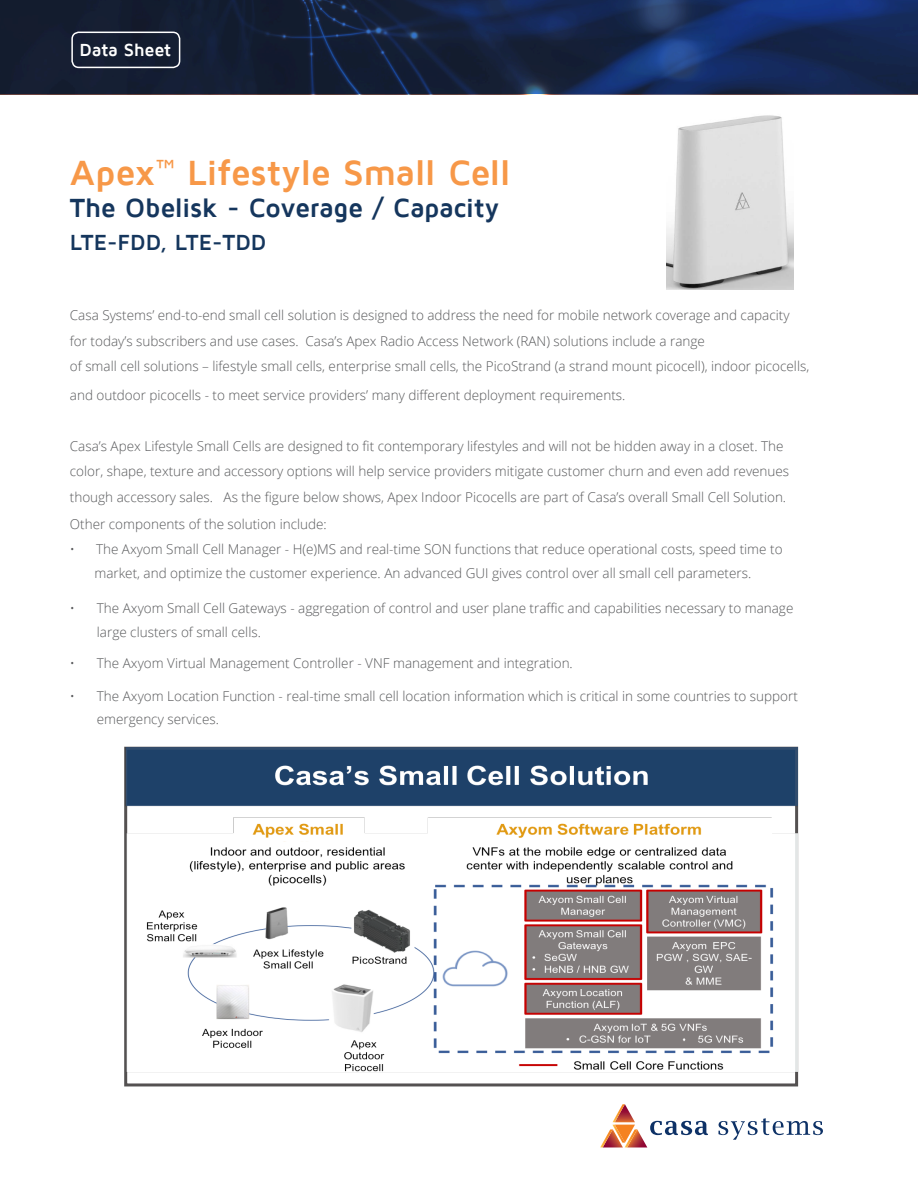
<style>
.page{position:relative;width:918px;height:1188px;background:#fff}
.page>*{position:absolute;margin:0;border:0;box-sizing:border-box;transform-origin:0 0}
.t1{font:700 36px "Maven Pro";letter-spacing:-.015em;color:#f79848}
.t2{font:700 27px "Maven Pro";letter-spacing:-.015em;color:#15365d}
.t3{font:700 22.5px "Maven Pro";color:#15365d}
.doc_category{font:700 18px "Maven Pro";letter-spacing:-.015em;color:#fff}
.body_copy{font:300 13.5px/28.5px "Open Sans";color:#57585a}
</style>
<div class="page">
<svg style="left:0;top:0;width:918px;height:94px;background:#152547"></svg>
<div style="left:71px;top:32px;width:109px;height:36px;border:2px solid #fff;border-radius:7px"></div>
<svg style="left:600px;top:1104px;width:108px;height:44px"></svg>
<svg style="left:718px;top:1118px;width:105px;height:22px"></svg>
<img style="left:128px;top:751px;width:666px;height:322px">
<img style="left:667px;top:115px;width:126px;height:174px">
<div style="left:124px;top:747px;width:674px;height:339px;border:3px solid #231f20"></div>
<p class="doc_category" style="left:80px;top:40px;width:93px">Data Sheet</p>
<h1 class="t1" style="left:70px;top:153px;width:443px">Apex<sup>™</sup> Lifestyle Small Cell</h1>
<h1 class="t2" style="left:70px;top:194px;width:431px">The Obelisk - Coverage / Capacity</h1>
<h1 class="t3" style="left:70px;top:231px;width:198px">LTE-FDD, LTE-TDD</h1>
<p class="body_copy" style="left:70px;top:301px;width:721px">Casa Systems’ end-to-end small cell solution is designed to address the need for mobile network coverage and capacity</p>
<p class="body_copy" style="left:70px;top:326px;width:637px">for today’s subscribers and use cases. Casa’s Apex Radio Access Network (RAN) solutions include a range</p>
<p class="body_copy" style="left:70px;top:352px;width:741px">of small cell solutions – lifestyle small cells, enterprise small cells, the PicoStrand (a strand mount picocell), indoor picocells, and outdoor picocells - to meet service providers’ many different deployment requirements.</p>
<p class="body_copy" style="left:70px;top:431px;width:715px">Casa’s Apex Lifestyle Small Cells are designed to fit contemporary lifestyles and will not be hidden away in a closet. The</p>
<p class="body_copy" style="left:70px;top:457px;width:721px">color, shape, texture and accessory options will help service providers mitigate customer churn and even add revenues</p>
<p class="body_copy" style="left:70px;top:483px;width:718px;line-height:27px">though accessory sales. As the figure below shows, Apex Indoor Picocells are part of Casa’s overall Small Cell Solution.<br>Other components of the solution include:</p>
<p class="body_copy" style="left:70px;top:535px;width:714px">• The Axyom Small Cell Manager - H(e)MS and real-time SON functions that reduce operational costs, speed time to</p>
<p class="body_copy" style="left:94px;top:559px;width:658px">market, and optimize the customer experience. An advanced GUI gives control over all small cell parameters.</p>
<p class="body_copy" style="left:97px;top:595px;width:698px;line-height:24px;text-indent:-27px">• The Axyom Small Cell Gateways - aggregation of control and user plane traffic and capabilities necessary to manage large clusters of small cells.</p>
<p class="body_copy" style="left:70px;top:649px;width:504px">• The Axyom Virtual Management Controller - VNF management and integration.</p>
<p class="body_copy" style="left:97px;top:685px;width:703px;line-height:22.5px;text-indent:-27px">• The Axyom Location Function - real-time small cell location information which is critical in some countries to support emergency services.</p>
</div>
